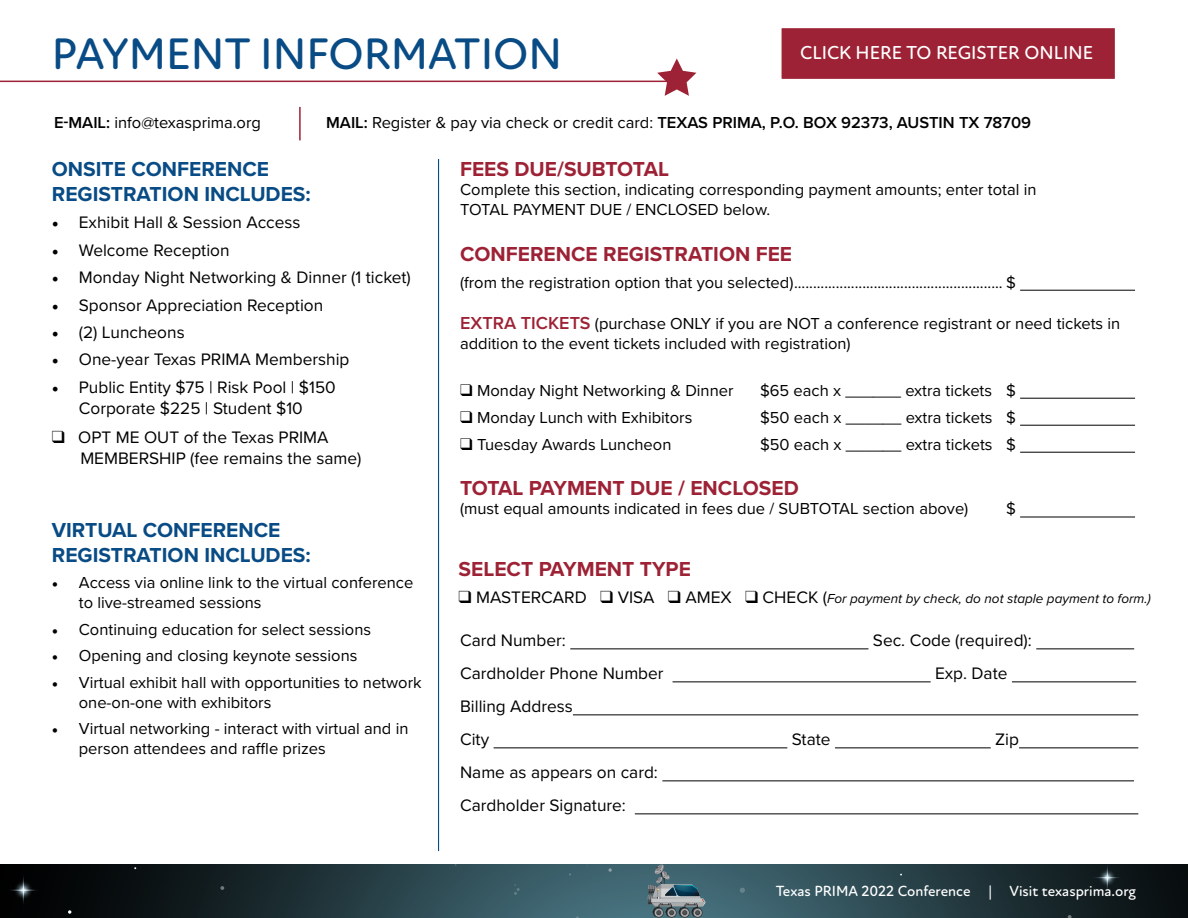
<style>
.page{position:relative;width:1188px;height:918px;background:#fff}
.page>*{position:absolute;margin:0;border:0;box-sizing:border-box;transform-origin:0 0}
.t1{font:500 45px "New Atten Round";color:#084b85}
.t2{font:700 21px "Proxima Nova";color:#9d2235}
.t3{font:700 21px/25.2px "Proxima Nova";color:#084b85}
.t4{font:500 19.2px "New Atten Round";color:#fff}
.t5{font:17.25px/20.7px "Proxima Nova";color:#000}
.t6{font:16.5px/19.8px "Proxima Nova";color:#000}
.t7{font:600 16.5px "Proxima Nova";color:#000}
.t8{font:500 15px "New Atten Round";color:#fff}
.t9{font:italic 13.5px "Proxima Nova";color:#000}
.s1{font-weight:600}
.s2{font-weight:400}
.s3{font-family:"Minion Pro";font-size:18px}
.s4{font-family:"Minion Pro"}
.s5{font-weight:600;font-size:18px;color:#9d2235}
.s6{font-style:normal;font-size:17.25px}
</style>
<div class="page">
<svg style="left:0;top:864px;width:1188px;height:54px;background:#23393f"></svg>
<svg style="left:1068px;top:915px;width:4px;height:3px"></svg>
<svg style="left:220px;top:886px;width:4px;height:4px"></svg>
<svg style="left:740px;top:888px;width:5px;height:5px"></svg>
<svg style="left:608px;top:868px;width:4px;height:4px"></svg>
<svg style="left:514px;top:885px;width:6px;height:10px"></svg>
<svg style="left:583px;top:864px;width:7px;height:9px"></svg>
<svg style="left:4px;top:871px;width:37px;height:37px"></svg>
<svg style="left:68px;top:910px;width:3px;height:4px"></svg>
<svg style="left:1090px;top:864px;width:34px;height:30px"></svg>
<svg style="left:647px;top:864px;width:59px;height:54px;background:#5b747c"></svg>
<hr style="left:299px;top:107px;width:2px;height:33px;background:#9d2235">
<hr style="left:1020px;top:290px;width:115px;height:1px;background:#000">
<hr style="left:1020px;top:398px;width:115px;height:1px;background:#000">
<hr style="left:1020px;top:425px;width:115px;height:1px;background:#000">
<hr style="left:1020px;top:452px;width:115px;height:1px;background:#000">
<hr style="left:1020px;top:517px;width:115px;height:1px;background:#000">
<hr style="left:0;top:81px;width:682px;height:1px;background:#9d2235">
<svg style="left:657px;top:58px;width:39px;height:38px"></svg>
<hr style="left:438px;top:159px;width:1px;height:692px;background:#084b85">
<hr style="left:570px;top:648px;width:298px;height:1px;background:#000">
<hr style="left:1036px;top:648px;width:98px;height:1px;background:#000">
<hr style="left:673px;top:681px;width:258px;height:1px;background:#000">
<hr style="left:1012px;top:681px;width:124px;height:1px;background:#000">
<hr style="left:573px;top:714px;width:565px;height:1px;background:#000">
<hr style="left:494px;top:747px;width:293px;height:1px;background:#000">
<hr style="left:835px;top:747px;width:156px;height:1px;background:#000">
<hr style="left:1019px;top:747px;width:119px;height:1px;background:#000">
<hr style="left:662px;top:780px;width:472px;height:1px;background:#000">
<hr style="left:635px;top:813px;width:503px;height:1px;background:#000">
<div style="left:780px;top:27px;width:336px;height:53px;background:#9d2235;border:2px solid #fff"></div>
<h1 class="t1" style="left:52px;top:27px;width:512px">PAYMENT INFORMATION</h1>
<p class="t4" style="left:800px;top:41px;width:294px">CLICK HERE TO REGISTER ONLINE</p>
<p class="t6" style="left:54px;top:111px;width:208px"><span class="s1">E-MAIL:</span> info@texasprima.org</p>
<p class="t7" style="left:326px;top:110px;width:706px">MAIL: <span class="s2">Register &amp; pay via check or credit card:</span> TEXAS PRIMA, P.O. BOX 92373, AUSTIN TX 78709</p>
<p class="t3" style="left:52px;top:155px;width:260px">ONSITE CONFERENCE<br>REGISTRATION INCLUDES:</p>
<p class="t5" style="left:52px;top:211px;width:250px"><span class="s3">•</span> Exhibit Hall &amp; Session Access</p>
<p class="t5" style="left:52px;top:239px;width:179px"><span class="s3">•</span> Welcome Reception</p>
<p class="t5" style="left:52px;top:266px;width:361px"><span class="s3">•</span> Monday Night Networking &amp; Dinner (1 ticket)</p>
<p class="t5" style="left:52px;top:294px;width:273px"><span class="s3">•</span> Sponsor Appreciation Reception</p>
<p class="t5" style="left:52px;top:321px;width:134px"><span class="s3">•</span> (2) Luncheons</p>
<p class="t5" style="left:52px;top:349px;width:299px"><span class="s3">•</span> One-year Texas PRIMA Membership</p>
<p class="t5" style="left:52px;top:376px;width:285px;text-align:center"><span class="s3">•</span> Public Entity $75 | Risk Pool | $150<br>Corporate $225 | Student $10</p>
<p class="t5" style="left:80px;top:426px;width:283px;text-indent:-28px">❑ OPT ME OUT of the Texas PRIMA<br>MEMBERSHIP (fee remains the same)</p>
<p class="t3" style="left:52px;top:517px;width:260px">VIRTUAL CONFERENCE<br>REGISTRATION INCLUDES:</p>
<p class="t6" style="left:79px;top:572px;width:336px;text-indent:-27px"><span class="s4">•</span> Access via online link to the virtual conference to live-streamed sessions</p>
<p class="t6" style="left:52px;top:619px;width:321px"><span class="s4">•</span> Continuing education for select sessions</p>
<p class="t6" style="left:52px;top:645px;width:307px"><span class="s4">•</span> Opening and closing keynote sessions</p>
<p class="t6" style="left:79px;top:672px;width:344px;text-indent:-27px"><span class="s4">•</span> Virtual exhibit hall with opportunities to network one-on-one with exhibitors</p>
<p class="t6" style="left:79px;top:718px;width:331px;text-indent:-27px"><span class="s4">•</span> Virtual networking - interact with virtual and in person attendees and raffle prizes</p>
<p class="t2" style="left:460px;top:153px;width:210px">FEES DUE/SUBTOTAL</p>
<p class="t6" style="left:460px;top:179px;width:578px">Complete this section, indicating corresponding payment amounts; enter total in<br>TOTAL PAYMENT DUE / ENCLOSED below.</p>
<p class="t2" style="left:460px;top:238px;width:334px">CONFERENCE REGISTRATION FEE</p>
<p class="t6" style="left:460px;top:271px;width:557px">(from the registration option that you selected)....................................................... $</p>
<p class="t6" style="left:460px;top:313px;width:662px"><span class="s5">EXTRA TICKETS</span> (purchase ONLY if you are NOT a conference registrant or need tickets in addition to the event tickets included with registration)</p>
<p class="t6" style="left:460px;top:379px;width:275px">❑ Monday Night Networking &amp; Dinner</p>
<p class="t6" style="left:760px;top:379px;width:257px">$65 each x ______ extra tickets $</p>
<p class="t6" style="left:460px;top:406px;width:234px">❑ Monday Lunch with Exhibitors</p>
<p class="t6" style="left:760px;top:406px;width:257px">$50 each x ______ extra tickets $</p>
<p class="t6" style="left:460px;top:433px;width:213px">❑ Tuesday Awards Luncheon</p>
<p class="t6" style="left:760px;top:433px;width:257px">$50 each x ______ extra tickets $</p>
<p class="t2" style="left:460px;top:472px;width:340px">TOTAL PAYMENT DUE / ENCLOSED</p>
<p class="t6" style="left:460px;top:498px;width:510px">(must equal amounts indicated in fees due / SUBTOTAL section above)</p>
<p class="t6" style="left:1006px;top:498px;width:11px">$</p>
<p class="t2" style="left:459px;top:553px;width:234px">SELECT PAYMENT TYPE</p>
<p class="t9" style="left:459px;top:588px;width:694px">❑ <span class="s6">MASTERCARD</span> ❑ <span class="s6">VISA</span> ❑ <span class="s6">AMEX</span> ❑ <span class="s6">CHECK (</span>For payment by check, do not staple payment to form.)</p>
<p class="t5" style="left:460px;top:629px;width:107px">Card Number:</p>
<p class="t5" style="left:873px;top:629px;width:160px">Sec. Code (required):</p>
<p class="t5" style="left:460px;top:662px;width:205px">Cardholder Phone Number</p>
<p class="t5" style="left:935px;top:662px;width:74px">Exp. Date</p>
<p class="t5" style="left:460px;top:689px;width:114px;line-height:33px">Billing Address<br>City</p>
<p class="t5" style="left:792px;top:728px;width:40px">State</p>
<p class="t5" style="left:995px;top:728px;width:25px">Zip</p>
<p class="t5" style="left:460px;top:755px;width:199px;line-height:33px">Name as appears on card:<br>Cardholder Signature:</p>
<p class="t8" style="left:776px;top:882px;width:362px">Texas PRIMA 2022 Conference | Visit texasprima.org</p>
</div>
